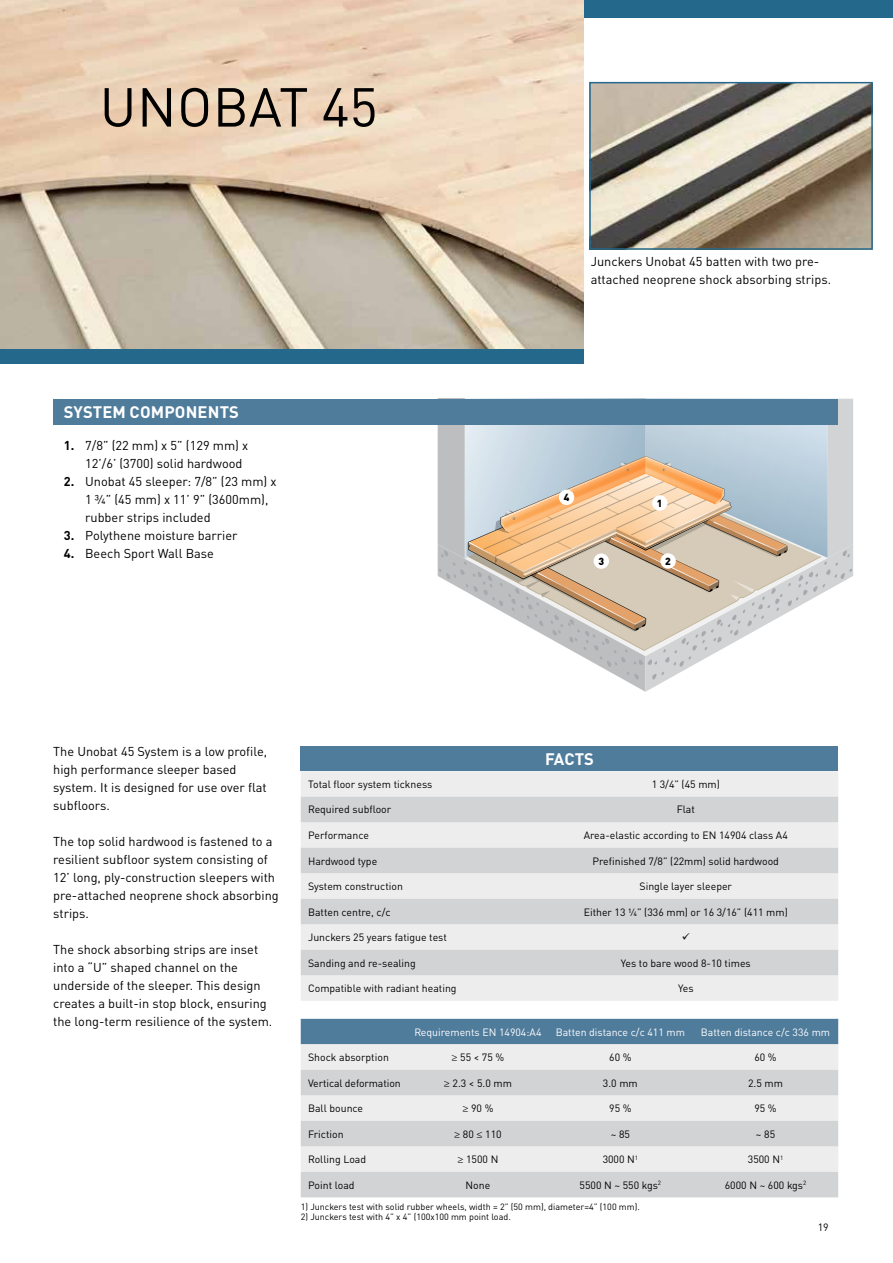
<style>
.page{position:relative;width:893px;height:1263px;background:#fff}
.page>*{position:absolute;margin:0;border:0;box-sizing:border-box;transform-origin:0 0}
.t1{font:54px "DIN Pro";letter-spacing:.01em;color:#000}
.t2{font:700 16.5px "DIN Pro";letter-spacing:.01em;color:#fff}
.t3{font:12.75px/18px "DIN Pro";color:#000}
.t4{font:10.5px "DIN Pro";color:#000}
.t5{font:10.5px "DIN Pro";color:#fff}
.t6{font:900 10.2px "DIN Pro";color:#000}
.t7{font:9px "DIN Pro";color:#000}
.s1{font-weight:700}
.s2{font-family:"Minion Pro"}
</style>
<div class="page">
<div style="left:583px;top:0;width:310px;height:18px;background:#24688b"></div>
<svg style="left:438px;top:399px;width:415px;height:293px"></svg>
<div style="left:652px;top:495px;width:15px;height:16px;background:#fff;border-radius:50%"></div>
<div style="left:594px;top:553px;width:15px;height:16px;background:#fff;border-radius:50%"></div>
<div style="left:559px;top:490px;width:15px;height:15px;background:#fff;border-radius:50%"></div>
<div style="left:660px;top:553px;width:16px;height:16px;background:#fff;border-radius:50%"></div>
<img style="left:0;top:0;width:583px;height:349px">
<div style="left:0;top:349px;width:583px;height:15px;background:#24688b"></div>
<img style="left:592px;top:85px;width:278px;height:162px">
<div style="left:589px;top:82px;width:284px;height:168px;border:2px solid #24688b"></div>
<div style="left:53px;top:399px;width:785px;height:25px;background:#507c9c"></div>
<div style="left:301px;top:746px;width:537px;height:25px;background:#507c9c"></div>
<div style="left:301px;top:771px;width:537px;height:230px;background:#ededee"></div>
<svg style="left:301px;top:797px;width:537px;height:178px;fill:#d1d3d4"></svg>
<div style="left:301px;top:1019px;width:537px;height:25px;background:#507c9c"></div>
<div style="left:301px;top:1044px;width:537px;height:26px;background:#ededee"></div>
<svg style="left:301px;top:1070px;width:537px;height:127px;fill:#d1d3d4"></svg>
<svg style="left:682px;top:933px;width:7px;height:7px"></svg>
<h1 class="t1" style="left:100px;top:66px;width:280px">UNOBAT 45</h1>
<p class="t2" style="left:64px;top:399px;width:176px">SYSTEM COMPONENTS</p>
<p class="t3" style="left:85px;top:436px;width:165px;text-indent:-21px"><span class="s1">1.</span> 7/8” (22 mm) x 5” (129 mm) x<br>12’/6’ (3700) solid hardwood</p>
<p class="t3" style="left:85px;top:472px;width:193px;text-indent:-21px"><span class="s1">2.</span> Unobat 45 sleeper: 7/8” (23 mm) x<br>1 3/4” (45 mm) x 11’ 9” (3600mm), rubber strips included</p>
<p class="t3" style="left:64px;top:526px;width:175px"><span class="s1">3.</span> Polythene moisture barrier</p>
<p class="t3" style="left:64px;top:544px;width:152px"><span class="s1">4.</span> Beech Sport Wall Base</p>
<p class="t3" style="left:591px;top:251px;width:242px">Junckers Unobat 45 batten with two pre&shy;attached neoprene shock absorbing strips.</p>
<p class="t6" style="left:564px;top:489px;width:7px">4</p>
<p class="t6" style="left:598px;top:553px;width:7px">3</p>
<p class="t6" style="left:657px;top:495px;width:7px">1</p>
<p class="t6" style="left:665px;top:553px;width:7px">2</p>
<p class="t3" style="left:53px;top:742px;width:215px">The Unobat 45 System is a low profile, high performance sleeper based system. It is designed for use over flat subfloors.</p>
<p class="t3" style="left:53px;top:832px;width:227px">The top solid hardwood is fastened to a resilient subfloor system consisting of 12’ long, ply-construction sleepers with pre-attached neoprene shock absorbing strips.</p>
<p class="t3" style="left:53px;top:940px;width:221px">The shock absorbing strips are inset into a “U” shaped channel on the underside of the sleeper. This design creates a built-in stop block, ensuring the long-term resilience of the system.</p>
<p class="t2" style="left:545px;top:746px;width:50px">FACTS</p>
<p class="t4" style="left:308px;top:776px;width:126px">Total floor system tickness</p>
<p class="t4" style="left:652px;top:776px;width:70px">1 3/4” (45 mm)</p>
<p class="t4" style="left:308px;top:802px;width:85px">Required subfloor</p>
<p class="t4" style="left:677px;top:802px;width:20px">Flat</p>
<p class="t4" style="left:308px;top:827px;width:62px">Performance</p>
<p class="t4" style="left:584px;top:827px;width:206px">Area-elastic according to EN 14904 class A4</p>
<p class="t4" style="left:308px;top:853px;width:71px">Hardwood type</p>
<p class="t4" style="left:593px;top:853px;width:188px">Prefinished 7/8” (22mm) solid hardwood</p>
<p class="t4" style="left:308px;top:878px;width:96px">System construction</p>
<p class="t4" style="left:639px;top:878px;width:94px">Single layer sleeper</p>
<p class="t4" style="left:308px;top:904px;width:84px">Batten centre, c/c</p>
<p class="t4" style="left:584px;top:904px;width:206px">Either 13 ¼” (336 mm) or 16 3/16” (411 mm)</p>
<p class="t4" style="left:308px;top:929px;width:140px">Junckers 25 years fatigue test</p>
<p class="t4" style="left:308px;top:955px;width:109px">Sanding and re-sealing</p>
<p class="t4" style="left:621px;top:955px;width:131px">Yes to bare wood 8-10 times</p>
<p class="t4" style="left:308px;top:980px;width:150px">Compatible with radiant heating</p>
<p class="t4" style="left:678px;top:980px;width:17px">Yes</p>
<p class="t5" style="left:414px;top:1024px;width:129px">Requirements EN 14904:A4</p>
<p class="t5" style="left:556px;top:1024px;width:131px">Batten distance c/c 411 mm</p>
<p class="t5" style="left:701px;top:1024px;width:131px">Batten distance c/c 336 mm</p>
<p class="t4" style="left:308px;top:1049px;width:82px">Shock absorption</p>
<p class="t4" style="left:452px;top:1049px;width:54px"><span class="s2">≥</span> 55 &lt; 75 %</p>
<p class="t4" style="left:609px;top:1049px;width:24px">60 %</p>
<p class="t4" style="left:754px;top:1049px;width:24px">60 %</p>
<p class="t4" style="left:308px;top:1075px;width:94px">Vertical deformation</p>
<p class="t4" style="left:444px;top:1075px;width:70px"><span class="s2">≥</span> 2.3 &lt; 5.0 mm</p>
<p class="t4" style="left:603px;top:1075px;width:36px">3.0 mm</p>
<p class="t4" style="left:748px;top:1075px;width:36px">2.5 mm</p>
<p class="t4" style="left:308px;top:1100px;width:57px">Ball bounce</p>
<p class="t4" style="left:462px;top:1100px;width:33px"><span class="s2">≥</span> 90 %</p>
<p class="t4" style="left:609px;top:1100px;width:24px">95 %</p>
<p class="t4" style="left:754px;top:1100px;width:24px">95 %</p>
<p class="t4" style="left:308px;top:1126px;width:37px">Friction</p>
<p class="t4" style="left:454px;top:1126px;width:49px"><span class="s2">≥</span> 80 <span class="s2">≤</span> 110</p>
<p class="t4" style="left:611px;top:1126px;width:21px">~ 85</p>
<p class="t4" style="left:756px;top:1126px;width:21px">~ 85</p>
<p class="t4" style="left:308px;top:1151px;width:60px">Rolling Load</p>
<p class="t4" style="left:457px;top:1151px;width:42px"><span class="s2">≥</span> 1500 N</p>
<p class="t4" style="left:603px;top:1151px;width:37px">3000 N<sup>1</sup></p>
<p class="t4" style="left:748px;top:1151px;width:37px">3500 N<sup>1</sup></p>
<p class="t4" style="left:308px;top:1177px;width:48px">Point load</p>
<p class="t4" style="left:466px;top:1177px;width:26px">None</p>
<p class="t4" style="left:580px;top:1177px;width:83px">5500 N ~ 550 kgs<sup>2</sup></p>
<p class="t4" style="left:725px;top:1177px;width:83px">6000 N ~ 600 kgs<sup>2</sup></p>
<p class="t7" style="left:301px;top:1200px;width:341px">1) Junckers test with solid rubber wheels, width = 2” (50 mm), diameter=4” (100 mm).</p>
<p class="t7" style="left:301px;top:1210px;width:212px">2) Junckers test with 4” x 4” (100x100 mm point load.</p>
<p class="t4" style="left:818px;top:1219px;width:12px">19</p>
</div>
